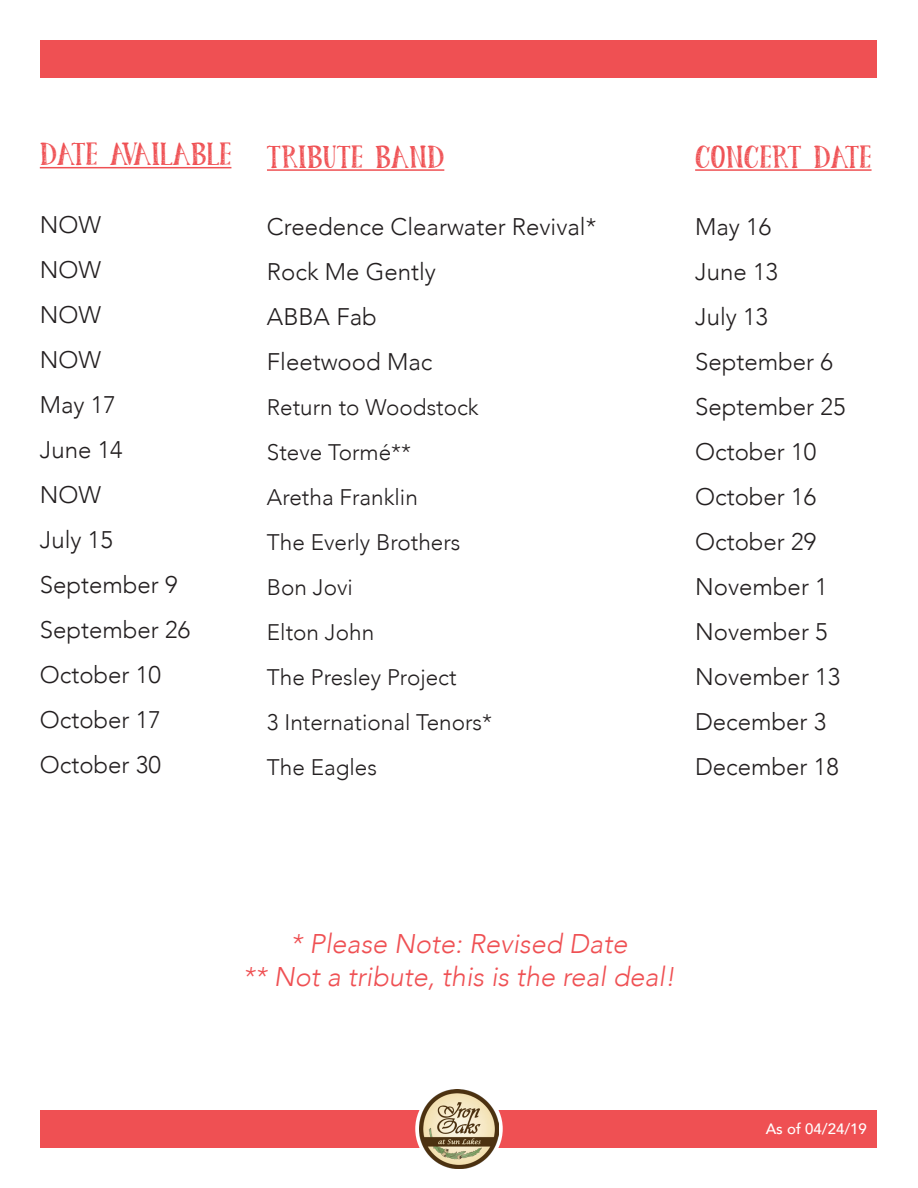
<style>
.page{position:relative;width:918px;height:1188px;background:#fff}
.page>*{position:absolute;margin:0;border:0;box-sizing:border-box;transform-origin:0 0}
.t1{font:30px "Austie Bost Roman Holiday Sketch";color:#ef5053}
.t2{font:italic 300 27px "Avenir";color:#ef5053}
.t3{font:300 24px "Avenir";color:#231f20}
.t4{font:300 22.5px "Avenir";color:#231f20}
.t5{font:500 15px "Avenir";color:#fff}
</style>
<div class="page">
<div style="left:40px;top:40px;width:838px;height:38px;background:#ef5053"></div>
<div style="left:40px;top:1110px;width:838px;height:38px;background:#ef5053"></div>
<hr style="left:40px;top:167px;width:191px;height:1px;background:#ef5053">
<hr style="left:267px;top:169px;width:177px;height:2px;background:#ef5053">
<hr style="left:695px;top:169px;width:177px;height:2px;background:#ef5053">
<svg style="left:415px;top:1085px;width:88px;height:88px"></svg>
<img style="left:420px;top:1089px;width:78px;height:80px">
<p class="t1" style="left:40px;top:137px;width:193px">DATE AVAILABLE</p>
<p class="t3" style="left:40px;top:210px;width:63px">NOW</p>
<p class="t3" style="left:40px;top:255px;width:63px">NOW</p>
<p class="t3" style="left:40px;top:300px;width:63px">NOW</p>
<p class="t3" style="left:40px;top:345px;width:63px">NOW</p>
<p class="t3" style="left:40px;top:390px;width:78px">May 17</p>
<p class="t3" style="left:40px;top:435px;width:84px">June 14</p>
<p class="t3" style="left:40px;top:480px;width:63px">NOW</p>
<p class="t3" style="left:40px;top:525px;width:74px">July 15</p>
<p class="t3" style="left:40px;top:570px;width:139px">September 9</p>
<p class="t3" style="left:40px;top:615px;width:152px">September 26</p>
<p class="t3" style="left:40px;top:660px;width:123px">October 10</p>
<p class="t3" style="left:40px;top:705px;width:123px">October 17</p>
<p class="t3" style="left:40px;top:750px;width:123px">October 30</p>
<p class="t1" style="left:267px;top:139px;width:179px">TRIBUTE BAND</p>
<p class="t3" style="left:267px;top:213px;width:331px">Creedence Clearwater Revival*</p>
<p class="t3" style="left:267px;top:258px;width:170px">Rock Me Gently</p>
<p class="t3" style="left:267px;top:303px;width:111px">ABBA Fab</p>
<p class="t3" style="left:267px;top:348px;width:167px">Fleetwood Mac</p>
<p class="t4" style="left:267px;top:394px;width:213px">Return to Woodstock</p>
<p class="t4" style="left:267px;top:439px;width:146px">Steve Tormé**</p>
<p class="t4" style="left:267px;top:484px;width:152px">Aretha Franklin</p>
<p class="t4" style="left:267px;top:529px;width:195px">The Everly Brothers</p>
<p class="t4" style="left:267px;top:574px;width:87px">Bon Jovi</p>
<p class="t4" style="left:267px;top:619px;width:109px">Elton John</p>
<p class="t4" style="left:267px;top:664px;width:191px">The Presley Project</p>
<p class="t4" style="left:267px;top:709px;width:227px">3 International Tenors*</p>
<p class="t4" style="left:267px;top:754px;width:112px">The Eagles</p>
<p class="t1" style="left:695px;top:139px;width:178px">CONCERT DATE</p>
<p class="t3" style="left:695px;top:213px;width:78px">May 16</p>
<p class="t3" style="left:695px;top:258px;width:84px">June 13</p>
<p class="t3" style="left:695px;top:303px;width:74px">July 13</p>
<p class="t3" style="left:695px;top:348px;width:139px">September 6</p>
<p class="t3" style="left:695px;top:393px;width:152px">September 25</p>
<p class="t3" style="left:695px;top:438px;width:123px">October 10</p>
<p class="t3" style="left:695px;top:483px;width:123px">October 16</p>
<p class="t3" style="left:695px;top:528px;width:123px">October 29</p>
<p class="t3" style="left:695px;top:573px;width:134px">November 1</p>
<p class="t3" style="left:695px;top:618px;width:134px">November 5</p>
<p class="t3" style="left:695px;top:663px;width:147px">November 13</p>
<p class="t3" style="left:695px;top:708px;width:133px">December 3</p>
<p class="t3" style="left:695px;top:753px;width:145px">December 18</p>
<p class="t2" style="left:291px;top:928px;width:338px">* Please Note: Revised Date</p>
<p class="t2" style="left:243px;top:961px;width:434px">** Not a tribute, this is the real deal!</p>
<p class="t5" style="left:766px;top:1116px;width:103px">As of 04/24/19</p>
</div>
